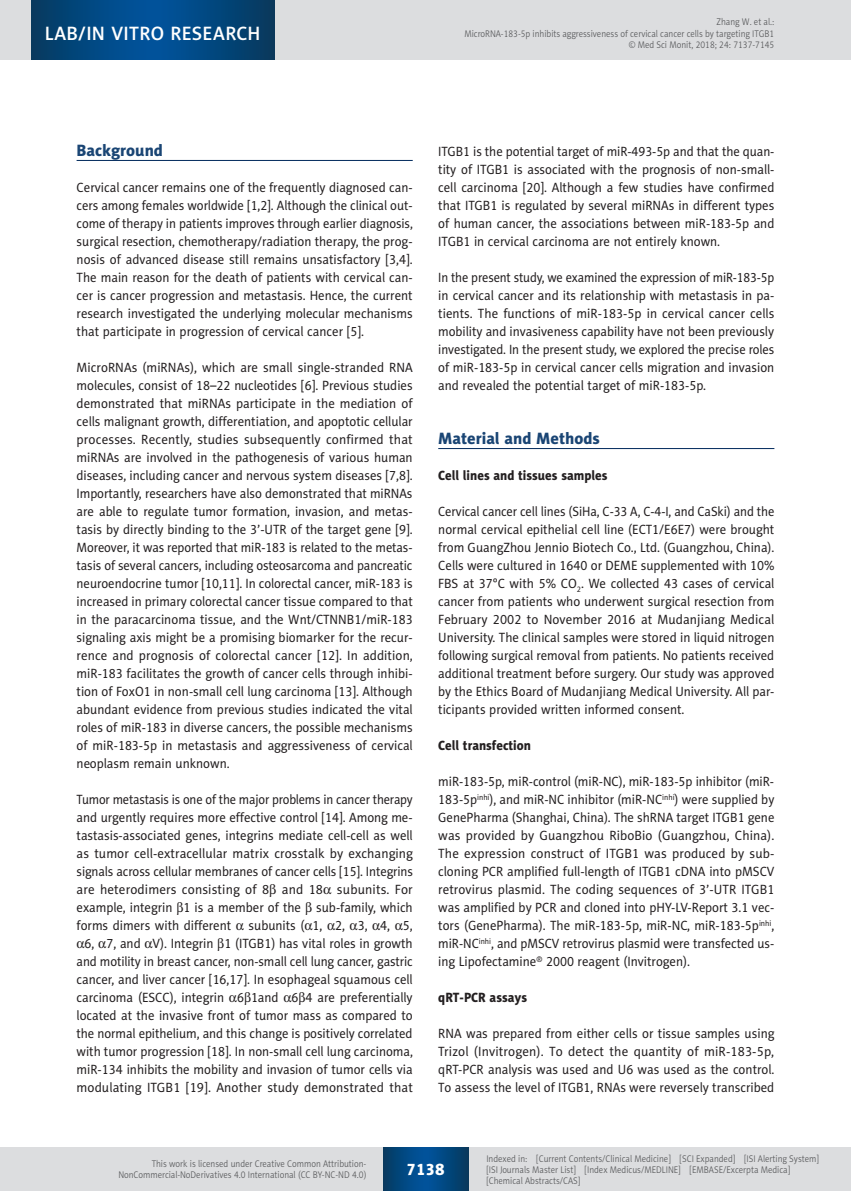
<style>
.page{position:relative;width:851px;height:1191px;background:#fff}
.page>*{position:absolute;margin:0;border:0;box-sizing:border-box;transform-origin:0 0}
.t1{font:19.5px "Naomi Sans EFN Medium";letter-spacing:.015em;color:#fff}
.MSM_Headline_1{font:16.5px "Naomi Sans EFN Heavy";color:#1a4574}
.t2{font:16.5px "Naomi Sans EFN Heavy";color:#fff}
.MSM_Body{font:13.5px/18px "Naomi Sans EFN";color:#231f20;text-align:justify;scale:.92 1}
.MSM_Body-2{font:13.5px/18px "Naomi Sans EFN";color:#231f20;text-align:justify;scale:.96 1}
.MSM_Body-3{font:13.5px/18px "Naomi Sans EFN";color:#231f20;text-align:justify;scale:.94 1}
.MSM_Body-4{font:13.5px/18px "Naomi Sans EFN";color:#231f20;text-align:justify;scale:.95 1}
.MSM_Body-5{font:13.5px/18px "Naomi Sans EFN";color:#231f20;text-align:justify;scale:.93 1}
.MSM_Headline_2{font:13.5px "Naomi Sans EFN Heavy";color:#231f20;scale:.95 1}
.MSM_pagina_sygnatura{font:9.75px/11.2px "Naomi Sans EFN Light";color:#57585a;scale:.9 1}
.MSM_pagina_zywa{font:9.75px/11.2px "Naomi Sans EFN Light";color:#57585a;text-align:right;scale:.9 1}
.s1{font-family:"Standard Sym L"}
</style>
<div class="page">
<hr style="left:77px;top:160px;width:335px;height:1px;background:#00295c">
<hr style="left:438px;top:448px;width:336px;height:1px;background:#00295c">
<div style="left:0;top:1148px;width:850px;height:43px;background:#dcdddf"></div>
<svg style="left:383px;top:1147px;width:85px;height:43px;background:#02477e"></svg>
<div style="left:0;top:0;width:850px;height:60px;background:#dcdddf"></div>
<hr style="left:850px;top:0;width:1px;height:60px;background:#dcdddf">
<svg style="left:32px;top:0;width:242px;height:60px;background:#02477f"></svg>
<h1 class="t1" style="left:45px;top:22px;width:217px">LAB/IN VITRO RESEARCH</h1>
<p class="MSM_pagina_zywa" style="left:464px;top:16px;width:346px">Zhang W. et al.:<br>MicroRNA-183-5p inhibits aggressiveness of cervical cancer cells by targeting ITGB1</p>
<p class="MSM_pagina_sygnatura" style="left:628px;top:39px;width:163px">© Med Sci Monit, 2018; 24: 7137-7145</p>
<p class="MSM_Headline_1" style="left:77px;top:140px;width:88px">Background</p>
<p class="MSM_Body-4" style="left:77px;top:178px;width:355px">Cervical cancer remains one of the frequently diagnosed can&shy;cers among females worldwide [1,2]. Although the clinical out&shy;come of therapy in patients improves through earlier diagnosis, surgical resection, chemotherapy/radiation therapy, the prog&shy;nosis of advanced disease still remains unsatisfactory [3,4].<br>The main reason for the death of patients with cervical can&shy;cer is cancer progression and metastasis. Hence, the current research investigated the underlying molecular mechanisms that participate in progression of cervical cancer [5].</p>
<p class="MSM_Body-2" style="left:77px;top:358px;width:352px">MicroRNAs (miRNAs), which are small single-stranded RNA molecules, consist of 18–22 nucleotides [6]. Previous studies demonstrated that miRNAs participate in the mediation of cells malignant growth, differentiation, and apoptotic cellular processes. Recently, studies subsequently confirmed that miRNAs are involved in the pathogenesis of various human diseases, including cancer and nervous system diseases [7,8].<br>Importantly, researchers have also demonstrated that miRNAs are able to regulate tumor formation, invasion, and metas&shy;tasis by directly binding to the 3’-UTR of the target gene [9].<br>Moreover, it was reported that miR-183 is related to the metas&shy;tasis of several cancers, including osteosarcoma and pancreatic neuroendocrine tumor [10,11]. In colorectal cancer, miR-183 is increased in primary colorectal cancer tissue compared to that in the paracarcinoma tissue, and the Wnt/CTNNB1/miR-183 signaling axis might be a promising biomarker for the recur&shy;rence and prognosis of colorectal cancer [12]. In addition, miR-183 facilitates the growth of cancer cells through inhibi&shy;tion of FoxO1 in non-small cell lung carcinoma [13]. Although abundant evidence from previous studies indicated the vital roles of miR-183 in diverse cancers, the possible mechanisms of miR-183-5p in metastasis and aggressiveness of cervical neoplasm remain unknown.</p>
<p class="MSM_Body" style="left:77px;top:790px;width:367px">Tumor metastasis is one of the major problems in cancer therapy and urgently requires more effective control [14]. Among me&shy;tastasis-associated genes, integrins mediate cell-cell as well as tumor cell-extracellular matrix crosstalk by exchanging signals across cellular membranes of cancer cells [15]. Integrins are heterodimers consisting of 8<span class="s1">b</span> and 18<span class="s1">a</span> subunits. For example, integrin <span class="s1">b</span>1 is a member of the <span class="s1">b</span> sub-family, which forms dimers with different <span class="s1">a</span> subunits (<span class="s1">a</span>1, <span class="s1">a</span>2, <span class="s1">a</span>3, <span class="s1">a</span>4, <span class="s1">a</span>5, <span class="s1">a</span>6, <span class="s1">a</span>7, and <span class="s1">a</span>V). Integrin <span class="s1">b</span>1 (ITGB1) has vital roles in growth and motility in breast cancer, non-small cell lung cancer, gastric cancer, and liver cancer [16,17]. In esophageal squamous cell carcinoma (ESCC), integrin <span class="s1">a</span>6<span class="s1">b</span>1and <span class="s1">a</span>6<span class="s1">b</span>4 are preferentially located at the invasive front of tumor mass as compared to the normal epithelium, and this change is positively correlated with tumor progression [18]. In non-small cell lung carcinoma, miR-134 inhibits the mobility and invasion of tumor cells via modulating ITGB1 [19]. Another study demonstrated that</p>
<p class="MSM_Body-3" style="left:438px;top:142px;width:359px">ITGB1 is the potential target of miR-493-5p and that the quan&shy;tity of ITGB1 is associated with the prognosis of non-small&shy;cell carcinoma [20]. Although a few studies have confirmed that ITGB1 is regulated by several miRNAs in different types of human cancer, the associations between miR-183-5p and ITGB1 in cervical carcinoma are not entirely known.</p>
<p class="MSM_Body" style="left:438px;top:268px;width:367px">In the present study, we examined the expression of miR-183-5p in cervical cancer and its relationship with metastasis in pa&shy;tients. The functions of miR-183-5p in cervical cancer cells mobility and invasiveness capability have not been previously investigated. In the present study, we explored the precise roles of miR-183-5p in cervical cancer cells migration and invasion and revealed the potential target of miR-183-5p.</p>
<p class="MSM_Headline_1" style="left:438px;top:428px;width:163px">Material and Methods</p>
<p class="MSM_Headline_2" style="left:438px;top:467px;width:179px">Cell lines and tissues samples</p>
<p class="MSM_Body-5" style="left:438px;top:502px;width:363px">Cervical cancer cell lines (SiHa, C-33 A, C-4-I, and CaSki) and the normal cervical epithelial cell line (ECT1/E6E7) were brought from GuangZhou Jennio Biotech Co., Ltd. (Guangzhou, China).<br>Cells were cultured in 1640 or DEME supplemented with 10% FBS at 37°C with 5% CO<sub>2</sub>. We collected 43 cases of cervical cancer from patients who underwent surgical resection from February 2002 to November 2016 at Mudanjiang Medical University. The clinical samples were stored in liquid nitrogen following surgical removal from patients. No patients received additional treatment before surgery. Our study was approved by the Ethics Board of Mudanjiang Medical University. All par&shy;ticipants provided written informed consent.</p>
<p class="MSM_Headline_2" style="left:438px;top:737px;width:99px">Cell transfection</p>
<p class="MSM_Body-3" style="left:438px;top:772px;width:359px">miR-183-5p, miR-control (miR-NC), miR-183-5p inhibitor (miR-183-5p<sup>inhi</sup>), and miR-NC inhibitor (miR-NC<sup>inhi</sup>) were supplied by GenePharma (Shanghai, China). The shRNA target ITGB1 gene was provided by Guangzhou RiboBio (Guangzhou, China).<br>The expression construct of ITGB1 was produced by sub&shy;cloning PCR amplified full-length of ITGB1 cDNA into pMSCV retrovirus plasmid. The coding sequences of 3’-UTR ITGB1 was amplified by PCR and cloned into pHY-LV-Report 3.1 vec&shy;tors (GenePharma). The miR-183-5p, miR-NC, miR-183-5p<sup>inhi</sup>, miR-NC<sup>inhi</sup>, and pMSCV retrovirus plasmid were transfected us&shy;ing Lipofectamine<sup>®</sup> 2000 reagent (Invitrogen).</p>
<p class="MSM_Headline_2" style="left:438px;top:989px;width:95px">qRT-PCR assays</p>
<p class="MSM_Body-4" style="left:438px;top:1024px;width:355px">RNA was prepared from either cells or tissue samples using Trizol (Invitrogen). To detect the quantity of miR-183-5p, qRT-PCR analysis was used and U6 was used as the control.<br>To assess the level of ITGB1, RNAs were reversely transcribed</p>
<p class="MSM_pagina_sygnatura" style="left:118px;top:1158px;width:277px;text-align:right">This work is licensed under Creative Common Attribution-<br>NonCommercial-NoDerivatives 4.0 International (CC BY-NC-ND 4.0)</p>
<p class="t2" style="left:406px;top:1159px;width:40px">7138</p>
<p class="MSM_pagina_sygnatura" style="left:486px;top:1152px;width:371px">Indexed in: [Current Contents/Clinical Medicine] [SCI Expanded] [ISI Alerting System] [ISI Journals Master List] [Index Medicus/MEDLINE] [EMBASE/Excerpta Medica] [Chemical Abstracts/CAS]</p>
</div>
